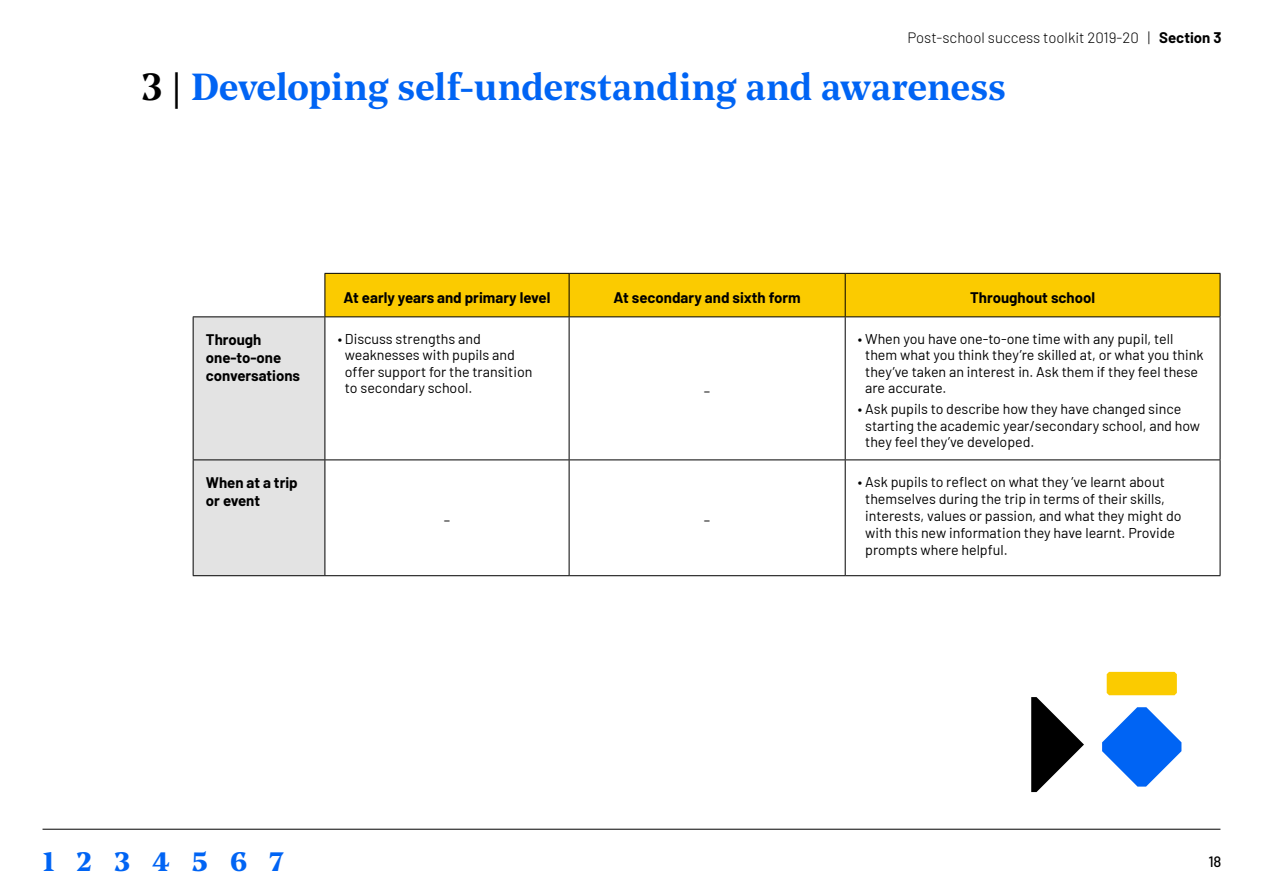
<style>
.page{position:relative;width:1263px;height:893px;background:#fff}
.page>*{position:absolute;margin:0;border:0;box-sizing:border-box;transform-origin:0 0}
.t1{font:600 37.5px "Noe Text";letter-spacing:-.015em;color:#0064f4}
.t2{font:600 34.5px "Noe Text";color:#0064f4}
.t3{font:700 15px/18px "Barlow";color:#000}
.t4{font:300 15px "Barlow";color:#000}
.t5{font:500 15px "Barlow";color:#000}
.t6{font:14.25px/16.5px "Barlow";color:#000}
.s1{font-weight:700}
.s2{color:#000}
</style>
<div class="page">
<hr style="left:43px;top:829px;width:1177px;height:1px;background:#000">
<svg style="left:194px;top:274px;width:1026px;height:301px"></svg>
<hr style="left:193px;top:317px;width:1px;height:142px;background:#000">
<hr style="left:324px;top:317px;width:1px;height:142px;background:#000">
<hr style="left:569px;top:317px;width:1px;height:142px;background:#000">
<hr style="left:845px;top:317px;width:1px;height:142px;background:#000">
<hr style="left:1220px;top:317px;width:1px;height:142px;background:#000">
<hr style="left:193px;top:459px;width:132px;height:1px;background:#000">
<hr style="left:193px;top:460px;width:1px;height:115px;background:#000">
<hr style="left:324px;top:460px;width:1px;height:115px;background:#000">
<hr style="left:569px;top:460px;width:1px;height:115px;background:#000">
<hr style="left:845px;top:459px;width:375px;height:1px;background:#000">
<hr style="left:845px;top:460px;width:1px;height:115px;background:#000">
<hr style="left:1220px;top:460px;width:1px;height:115px;background:#000">
<hr style="left:193px;top:575px;width:132px;height:1px;background:#000">
<hr style="left:325px;top:575px;width:244px;height:1px;background:#000">
<hr style="left:569px;top:575px;width:276px;height:1px;background:#000">
<hr style="left:845px;top:575px;width:375px;height:1px;background:#000">
<hr style="left:324px;top:273px;width:245px;height:1px;background:#000">
<hr style="left:324px;top:274px;width:1px;height:42px;background:#000">
<hr style="left:569px;top:273px;width:276px;height:1px;background:#000">
<hr style="left:569px;top:274px;width:1px;height:42px;background:#000">
<hr style="left:845px;top:273px;width:375px;height:1px;background:#000">
<hr style="left:845px;top:274px;width:1px;height:42px;background:#000">
<hr style="left:1220px;top:274px;width:1px;height:42px;background:#000">
<hr style="left:193px;top:316px;width:132px;height:1px;background:#000">
<hr style="left:325px;top:316px;width:244px;height:1px;background:#000">
<hr style="left:569px;top:316px;width:276px;height:1px;background:#000">
<hr style="left:845px;top:316px;width:375px;height:1px;background:#000">
<hr style="left:325px;top:459px;width:244px;height:1px;background:#000">
<hr style="left:569px;top:459px;width:276px;height:1px;background:#000">
<svg style="left:1031px;top:697px;width:53px;height:95px"></svg>
<svg style="left:1102px;top:707px;width:79px;height:80px"></svg>
<div style="left:1107px;top:672px;width:70px;height:23px;background:#fbcb00"></div>
<p class="t4" style="left:907px;top:27px;width:315px">Post-school success toolkit 2019-20 | <span class="s1">Section 3</span></p>
<h1 class="t1" style="left:141px;top:58px;width:866px"><span class="s2">3 |</span> Developing self-understanding and awareness</h1>
<p class="t3" style="left:344px;top:287px;width:208px">At early years and primary level</p>
<p class="t3" style="left:613px;top:287px;width:189px">At secondary and sixth form</p>
<p class="t3" style="left:970px;top:287px;width:126px">Throughout school</p>
<p class="t3" style="left:206px;top:329px;width:96px">Through one-to-one conversations</p>
<p class="t6" style="left:345px;top:329px;width:189px;text-indent:-7px">• Discuss strengths and weaknesses with pupils and offer support for the transition to secondary school.</p>
<p class="t3" style="left:206px;top:472px;width:93px">When at a trip or event</p>
<p class="t6" style="left:704px;top:381px;width:8px">–</p>
<p class="t6" style="left:444px;top:510px;width:8px">–</p>
<p class="t6" style="left:704px;top:510px;width:8px">–</p>
<p class="t6" style="left:865px;top:329px;width:340px;text-indent:-7px">• When you have one-to-one time with any pupil, tell them what you think they’re skilled at, or what you think they’ve taken an interest in. Ask them if they feel these are accurate.</p>
<p class="t6" style="left:865px;top:400px;width:336px;text-indent:-7px">• Ask pupils to describe how they have changed since starting the academic year/secondary school, and how they feel they’ve developed.</p>
<p class="t6" style="left:865px;top:472px;width:318px;line-height:17.1px;text-indent:-7px">• Ask pupils to reflect on what they ’ve learnt about themselves during the trip in terms of their skills, interests, values or passion, and what they might do with this new information they have learnt. Provide prompts where helpful.</p>
<h2 class="t2" style="left:42px;top:833px;width:243px">1234567</h2>
<p class="t5" style="left:1208px;top:850px;width:15px">18</p>
</div>
